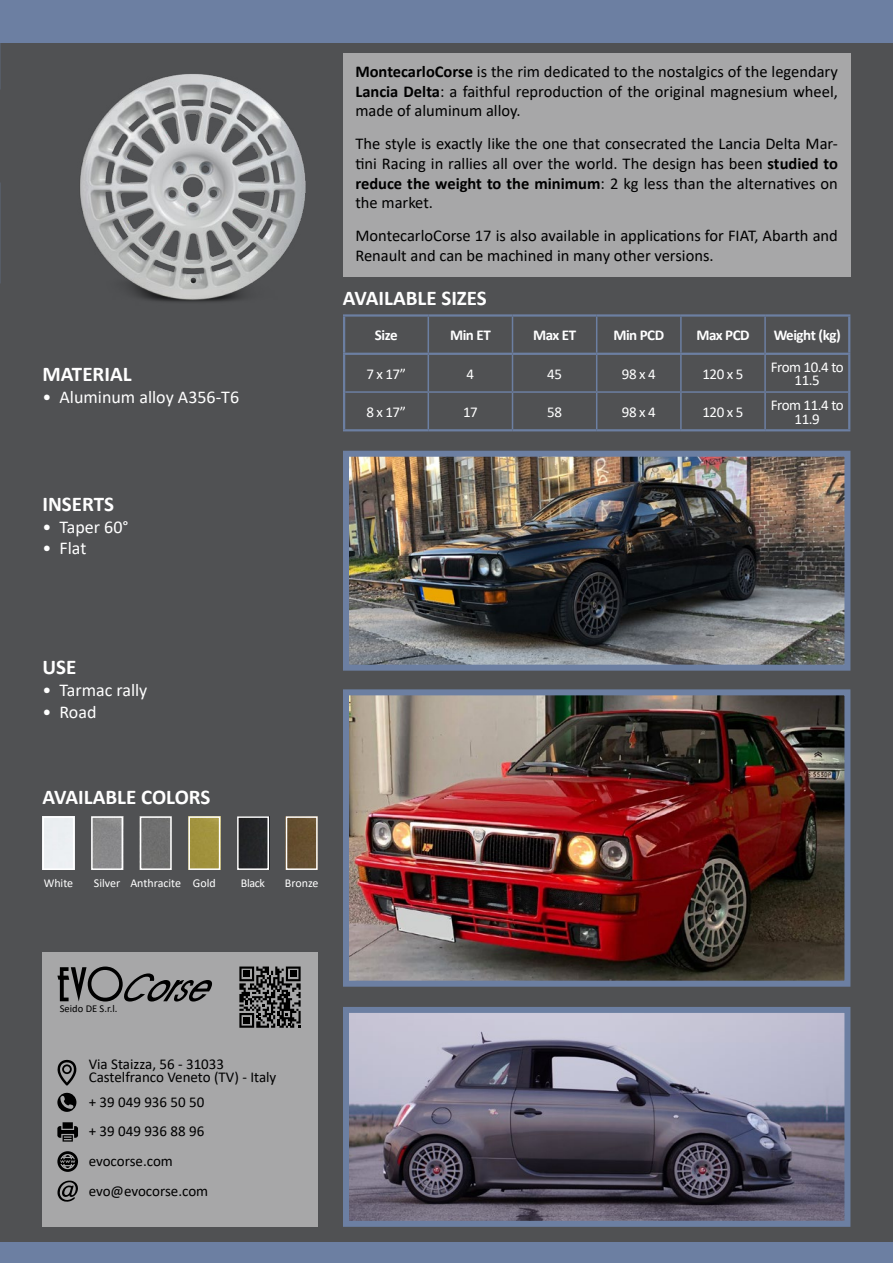
<style>
.page{position:relative;width:893px;height:1263px;background:#505153}
.page>*{position:absolute;margin:0;border:0;box-sizing:border-box;transform-origin:0 0}
.t1{font:700 21px "Calibri";color:#fff}
.t2{font:18px "Calibri";color:#fff}
.t3{font:16.5px/19.8px "Calibri";color:#000;text-align:justify}
.t4{font:15px/29.5px "Calibri";color:#000}
.t5{font:15px/13.5px "Calibri";letter-spacing:-.03em;color:#fff;text-align:center}
.t6{font:700 15px "Calibri";letter-spacing:-.03em;color:#fff}
.t7{font:12px "Calibri";color:#fff}
.t8{font:10.5px "Calibri";color:#000}
.s1{font-weight:700}
</style>
<div class="page">
<div style="left:43px;top:952px;width:275px;height:275px;background:#a7a7a8"></div>
<div style="left:343px;top:53px;width:507px;height:224px;background:#a7a7a8"></div>
<div style="left:0;top:1242px;width:893px;height:21px;background:#6c7fa2"></div>
<div style="left:0;top:0;width:893px;height:43px;background:#6c7fa2"></div>
<img style="left:350px;top:1014px;width:493px;height:206px">
<div style="left:343px;top:1007px;width:507px;height:220px;border:6px solid #6c7fa2"></div>
<img style="left:350px;top:696px;width:493px;height:284px">
<div style="left:343px;top:689px;width:507px;height:298px;border:6px solid #6c7fa2"></div>
<img style="left:350px;top:458px;width:493px;height:206px">
<div style="left:343px;top:451px;width:507px;height:220px;border:6px solid #6c7fa2"></div>
<img style="left:80px;top:74px;width:226px;height:228px">
<svg style="left:57px;top:1060px;width:19px;height:25px"></svg>
<svg style="left:57px;top:1093px;width:19px;height:19px"></svg>
<svg style="left:57px;top:1122px;width:21px;height:19px"></svg>
<svg style="left:57px;top:1151px;width:21px;height:21px"></svg>
<svg style="left:57px;top:1180px;width:21px;height:22px"></svg>
<svg style="left:239px;top:966px;width:62px;height:62px"></svg>
<svg style="left:57px;top:966px;width:155px;height:35px"></svg>
<img style="left:46px;top:819px;width:25px;height:48px">
<div style="left:43px;top:816px;width:31px;height:54px;border:2px solid #fff"></div>
<div style="left:237px;top:816px;width:32px;height:54px;border:2px solid #fff"></div>
<img style="left:143px;top:819px;width:26px;height:48px">
<div style="left:140px;top:816px;width:32px;height:54px;border:2px solid #fff"></div>
<img style="left:94px;top:819px;width:26px;height:48px">
<div style="left:91px;top:816px;width:32px;height:54px;border:2px solid #fff"></div>
<img style="left:191px;top:819px;width:26px;height:48px">
<div style="left:188px;top:816px;width:32px;height:54px;border:2px solid #fff"></div>
<img style="left:289px;top:819px;width:26px;height:48px">
<div style="left:286px;top:816px;width:32px;height:54px;border:2px solid #fff"></div>
<hr style="left:343px;top:314px;width:85px;height:3px;background:#6c7fa2">
<hr style="left:343px;top:317px;width:2px;height:36px;background:#6c7fa2">
<hr style="left:428px;top:314px;width:84px;height:3px;background:#6c7fa2">
<hr style="left:512px;top:314px;width:85px;height:3px;background:#6c7fa2">
<hr style="left:597px;top:314px;width:84px;height:3px;background:#6c7fa2">
<hr style="left:681px;top:314px;width:84px;height:3px;background:#6c7fa2">
<hr style="left:765px;top:314px;width:85px;height:3px;background:#6c7fa2">
<hr style="left:848px;top:317px;width:2px;height:36px;background:#6c7fa2">
<hr style="left:343px;top:355px;width:2px;height:37px;background:#6c7fa2">
<hr style="left:848px;top:355px;width:2px;height:37px;background:#6c7fa2">
<hr style="left:343px;top:392px;width:2px;height:37px;background:#6c7fa2">
<hr style="left:848px;top:392px;width:2px;height:37px;background:#6c7fa2">
<hr style="left:343px;top:429px;width:85px;height:2px;background:#6c7fa2">
<hr style="left:428px;top:429px;width:84px;height:2px;background:#6c7fa2">
<hr style="left:512px;top:429px;width:85px;height:2px;background:#6c7fa2">
<hr style="left:597px;top:429px;width:84px;height:2px;background:#6c7fa2">
<hr style="left:681px;top:429px;width:84px;height:2px;background:#6c7fa2">
<hr style="left:765px;top:429px;width:85px;height:2px;background:#6c7fa2">
<hr style="left:428px;top:317px;width:1px;height:36px;background:#6c7fa2">
<hr style="left:512px;top:317px;width:1px;height:36px;background:#6c7fa2">
<hr style="left:596px;top:317px;width:1px;height:36px;background:#6c7fa2">
<hr style="left:680px;top:317px;width:2px;height:36px;background:#6c7fa2">
<hr style="left:428px;top:355px;width:1px;height:36px;background:#6c7fa2">
<hr style="left:512px;top:355px;width:1px;height:36px;background:#6c7fa2">
<hr style="left:596px;top:355px;width:1px;height:36px;background:#6c7fa2">
<hr style="left:680px;top:355px;width:2px;height:36px;background:#6c7fa2">
<hr style="left:428px;top:393px;width:1px;height:36px;background:#6c7fa2">
<hr style="left:512px;top:393px;width:1px;height:36px;background:#6c7fa2">
<hr style="left:596px;top:393px;width:1px;height:36px;background:#6c7fa2">
<hr style="left:680px;top:393px;width:2px;height:36px;background:#6c7fa2">
<hr style="left:343px;top:353px;width:85px;height:2px;background:#6c7fa2">
<hr style="left:428px;top:353px;width:84px;height:2px;background:#6c7fa2">
<hr style="left:512px;top:353px;width:85px;height:2px;background:#6c7fa2">
<hr style="left:597px;top:353px;width:84px;height:2px;background:#6c7fa2">
<hr style="left:681px;top:353px;width:83px;height:2px;background:#6c7fa2">
<hr style="left:766px;top:353px;width:84px;height:2px;background:#6c7fa2">
<hr style="left:345px;top:391px;width:83px;height:2px;background:#6c7fa2">
<hr style="left:428px;top:391px;width:84px;height:2px;background:#6c7fa2">
<hr style="left:512px;top:391px;width:85px;height:2px;background:#6c7fa2">
<hr style="left:597px;top:391px;width:84px;height:2px;background:#6c7fa2">
<hr style="left:681px;top:391px;width:84px;height:2px;background:#6c7fa2">
<hr style="left:765px;top:391px;width:83px;height:2px;background:#6c7fa2">
<hr style="left:764px;top:317px;width:2px;height:37px;background:#6c7fa2">
<hr style="left:764px;top:354px;width:2px;height:37px;background:#6c7fa2">
<hr style="left:764px;top:393px;width:2px;height:36px;background:#6c7fa2">
<p class="t1" style="left:43px;top:359px;width:91px">MATERIAL</p>
<p class="t2" style="left:43px;top:384px;width:198px">• Aluminum alloy A356-T6</p>
<p class="t1" style="left:43px;top:489px;width:73px">INSERTS</p>
<p class="t2" style="left:43px;top:514px;width:88px">• Taper 60°</p>
<p class="t2" style="left:43px;top:536px;width:45px">• Flat</p>
<p class="t3" style="left:355px;top:61px;width:484px"><span class="s1">MontecarloCorse</span> is the rim dedicated to the nostalgics of the legendary <span class="s1">Lancia Delta</span>: a faithful reproduction of the original magnesium wheel, made of aluminum alloy.</p>
<p class="t3" style="left:355px;top:133px;width:484px">The style is exactly like the one that consecrated the Lancia Delta Mar&shy;tini Racing in rallies all over the world. The design has been <span class="s1">studied to reduce the weight to the minimum</span>: 2 kg less than the alternatives on the market.</p>
<p class="t3" style="left:355px;top:225px;width:484px">MontecarloCorse 17 is also available in applications for FIAT, Abarth and<br>Renault and can be machined in many other versions.</p>
<p class="t1" style="left:343px;top:283px;width:146px">AVAILABLE SIZES</p>
<p class="t6" style="left:375px;top:325px;width:24px">Size</p>
<p class="t6" style="left:450px;top:325px;width:42px">Min ET</p>
<p class="t6" style="left:533px;top:325px;width:45px">Max ET</p>
<p class="t6" style="left:613px;top:325px;width:52px">Min PCD</p>
<p class="t6" style="left:696px;top:325px;width:55px">Max PCD</p>
<p class="t6" style="left:774px;top:325px;width:69px">Weight (kg)</p>
<p class="t5" style="left:366px;top:366px;width:41px">7 x 17”</p>
<p class="t5" style="left:467px;top:366px;width:9px">4</p>
<p class="t5" style="left:547px;top:366px;width:16px">45</p>
<p class="t5" style="left:622px;top:366px;width:35px">98 x 4</p>
<p class="t5" style="left:702px;top:366px;width:42px">120 x 5</p>
<p class="t5" style="left:771px;top:360px;width:74px">From 10.4 to<br>11.5</p>
<p class="t5" style="left:366px;top:405px;width:41px">8 x 17”</p>
<p class="t5" style="left:463px;top:405px;width:16px">17</p>
<p class="t5" style="left:547px;top:405px;width:16px">58</p>
<p class="t5" style="left:622px;top:405px;width:35px">98 x 4</p>
<p class="t5" style="left:702px;top:405px;width:42px">120 x 5</p>
<p class="t5" style="left:771px;top:398px;width:74px">From 11.4 to<br>11.9</p>
<p class="t1" style="left:43px;top:652px;width:35px">USE</p>
<p class="t2" style="left:43px;top:677px;width:106px">• Tarmac rally</p>
<p class="t2" style="left:43px;top:699px;width:55px">• Road</p>
<p class="t1" style="left:43px;top:782px;width:169px">AVAILABLE COLORS</p>
<p class="t7" style="left:44px;top:875px;width:31px">White</p>
<p class="t7" style="left:94px;top:875px;width:123px">Silver Anthracite Gold</p>
<p class="t7" style="left:241px;top:875px;width:26px">Black</p>
<p class="t7" style="left:285px;top:875px;width:35px">Bronze</p>
<p class="t8" style="left:60px;top:1001px;width:59px">Seido DE S.r.l.</p>
<p class="t4" style="left:89px;top:1056px;width:189px;line-height:13.5px">Via Staizza, 56 - 31033<br>Castelfranco Veneto (TV) - Italy</p>
<p class="t4" style="left:89px;top:1086px;width:121px">+ 39 049 936 50 50 + 39 049 936 88 96 evocorse.com evo@evocorse.com</p>
</div>
